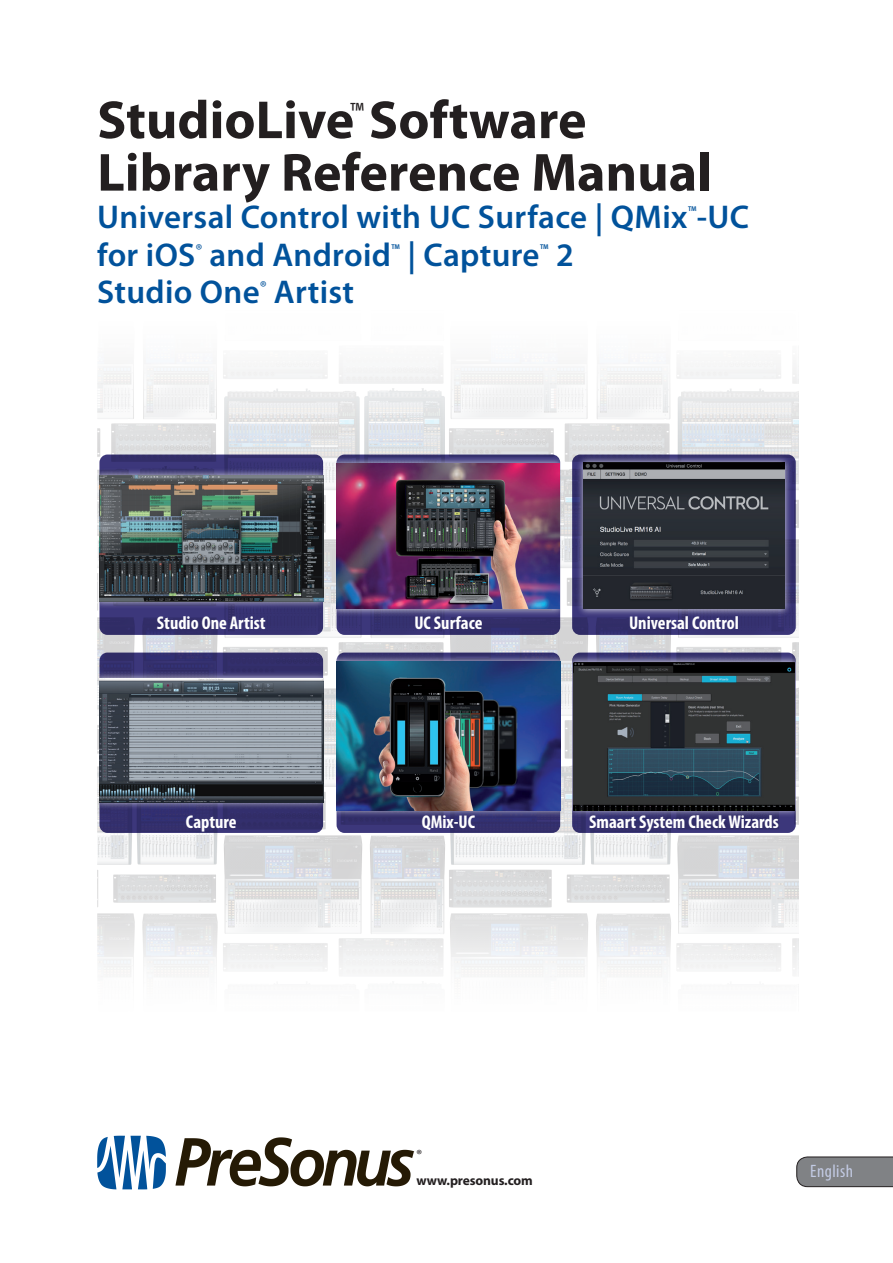
<style>
.page{position:relative;width:893px;height:1263px;background:#fff}
.page>*{position:absolute;margin:0;border:0;box-sizing:border-box;transform-origin:0 0}
.Cover_Product_Name{font:700 54px/52.5px "Myriad Pro";color:#231f20}
.Cover_Product_Name_S{font:600 33px/37.5px "Myriad Pro";letter-spacing:.01em;color:#01529b}
.t1{font:700 condensed 18.45px "Myriad Pro";color:#fff}
.White_Tab_Title_Lang{font:condensed 18px "Myriad Pro";letter-spacing:.025em;color:#c3cbe4}
.CoverWebAdd{font:700 13.5px "Myriad Pro";letter-spacing:-.01em;color:#231f20}
.t2{font:13.5px "Myriad Pro";color:#231f20}
</style>
<div class="page">
<svg style="left:97px;top:1136px;width:69px;height:53px"></svg>
<svg style="left:175px;top:1137px;width:239px;height:49px"></svg>
<svg style="left:796px;top:1156px;width:97px;height:31px;background:#7e7f82"></svg>
<img style="left:97px;top:363px;width:701px;height:611px">
<div style="left:99px;top:454px;width:224px;height:181px;background:#353170;border-radius:8px"></div>
<svg style="left:99px;top:652px;width:224px;height:181px;background:#37336f"></svg>
<div style="left:337px;top:454px;width:223px;height:181px;background:#332f6e;border-radius:8px"></div>
<div style="left:337px;top:652px;width:223px;height:181px;background:linear-gradient(to right,#393475,#332f6c);border-radius:8px"></div>
<svg style="left:572px;top:454px;width:224px;height:181px;background:#383471"></svg>
<div style="left:572px;top:652px;width:224px;height:181px;background:linear-gradient(to right,#332f6c,#36316f);border-radius:8px"></div>
<img style="left:99px;top:466px;width:224px;height:145px">
<img style="left:99px;top:475px;width:224px;height:126px">
<img style="left:99px;top:668px;width:224px;height:145px">
<img style="left:99px;top:679px;width:224px;height:123px">
<img style="left:337px;top:454px;width:223px;height:165px">
<img style="left:337px;top:463px;width:223px;height:146px">
<img style="left:337px;top:652px;width:223px;height:168px">
<img style="left:337px;top:662px;width:223px;height:148px">
<img style="left:573px;top:454px;width:221px;height:165px">
<img style="left:584px;top:463px;width:200px;height:146px">
<img style="left:572px;top:652px;width:224px;height:168px">
<img style="left:573px;top:662px;width:222px;height:148px">
<p class="Cover_Product_Name" style="left:97px;top:94px;width:616px">StudioLive<sup>™</sup> Software<br>Library Reference Manual</p>
<p class="Cover_Product_Name_S" style="left:97px;top:199px;width:654px">Universal Control with UC Surface | QMix<sup>™</sup>-UC for iOS<sup>®</sup> and Android<sup>™</sup> | Capture<sup>™</sup> 2<br>Studio One<sup>®</sup> Artist</p>
<p class="t1" style="left:157px;top:613px;width:110px">Studio One Artist</p>
<p class="t1" style="left:414px;top:613px;width:70px">UC Surface</p>
<p class="t1" style="left:629px;top:613px;width:111px">Universal Control</p>
<p class="t1" style="left:186px;top:812px;width:52px">Capture</p>
<p class="t1" style="left:422px;top:812px;width:55px">QMix-UC</p>
<p class="t1" style="left:589px;top:812px;width:191px">Smaart System Check Wizards</p>
<p class="t2" style="left:417px;top:1147px;width:7px">®</p>
<p class="CoverWebAdd" style="left:416px;top:1173px;width:118px">www.presonus.com</p>
<p class="White_Tab_Title_Lang" style="left:810px;top:1161px;width:44px">English</p>
</div>
